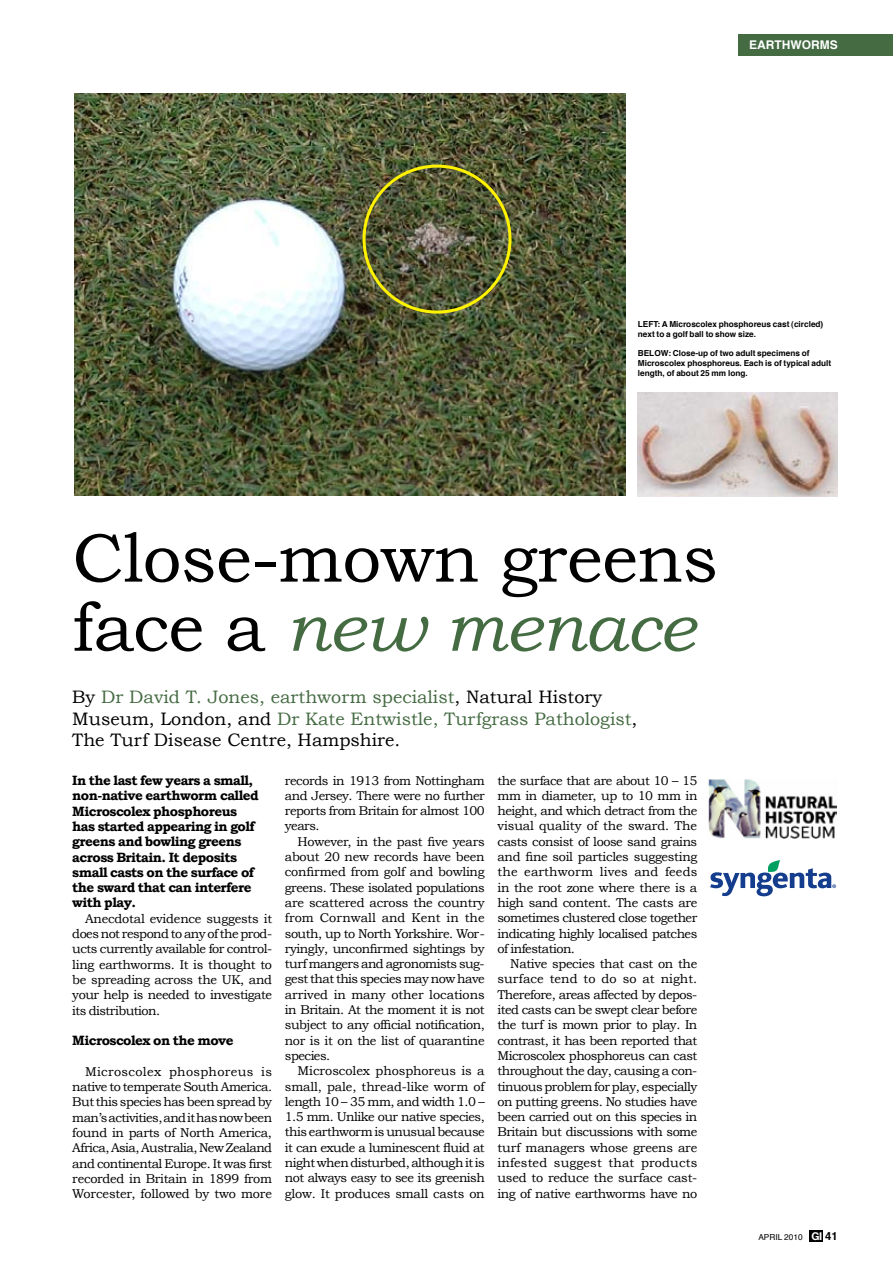
<style>
.page{position:relative;width:893px;height:1263px;background:#fff}
.page>*{position:absolute;margin:0;border:0;box-sizing:border-box;transform-origin:0 0}
.t1{font:69.15px/69.2px "Bookman Old Style";letter-spacing:-.01em;color:#000}
.t2{font:18px/21.6px "Bookman Old Style";color:#446b42}
.t3{font:700 13.5px/15.3px "Bookman Old Style";letter-spacing:-.04em;color:#000}
.t4{font:12.75px/15.3px "Bookman Old Style";letter-spacing:-.035em;color:#000;text-align:justify}
.t5{font:700 12px "Helvetica";color:#fff}
.t6{font:700 11.55px "Arial";color:#000}
.t7{font:700 8.25px/9.8px "Helvetica";color:#000}
.t8{font:8.25px "Helvetica";color:#000}
.s1{font-style:italic;color:#446b42}
.s2{color:#000}
.s3{font-family:"Helvetica Neue";font-weight:700;font-size:10.8px;color:#fff}
.s4{font-weight:700;font-size:11.25px}
</style>
<div class="page">
<div style="left:809px;top:1230px;width:14px;height:11px;background:#000"></div>
<div style="left:739px;top:34px;width:154px;height:21px;background:#446b42"></div>
<img style="left:74px;top:94px;width:551px;height:402px">
<img style="left:638px;top:393px;width:200px;height:104px">
<img style="left:707px;top:779px;width:130px;height:60px">
<svg style="left:710px;top:860px;width:126px;height:36px"></svg>
<div style="left:363px;top:165px;width:148px;height:149px;border:3px solid #fff200;border-radius:50%"></div>
<p class="t5" style="left:749px;top:35px;width:90px">EARTHWORMS</p>
<p class="t7" style="left:638px;top:319px;width:187px">LEFT: A Microscolex phosphoreus cast (circled) next to a golf ball to show size.</p>
<p class="t7" style="left:638px;top:349px;width:195px">BELOW: Close-up of two adult specimens of<br>Microscolex phosphoreus. Each is of typical adult length, of about 25 mm long.</p>
<p class="t6" style="left:757px;top:358px;width:141px">Microscolex Mapping Pro</p>
<h1 class="t1" style="left:72px;top:523px;width:647px">Close-mown greens face a <span class="s1">new menace</span></h1>
<h2 class="t2" style="left:72px;top:686px;width:567px"><span class="s2">By</span> Dr David T. Jones, earthworm specialist<span class="s2">, Natural History<br>Museum, London, and</span> Dr Kate Entwistle, Turfgrass Pathologist<span class="s2">,<br>The Turf Disease Centre, Hampshire.</span></h2>
<p class="t3" style="left:72px;top:773px;width:188px">In the last few years a small, non-native earthworm called<br>Microscolex phosphoreus has started appearing in golf greens and bowling greens across Britain. It deposits small casts on the surface of the sward that can interfere with play.</p>
<p class="t4" style="left:72px;top:911px;width:201px;text-indent:13px">Anecdotal evidence suggests it does not respond to any of the prod&shy;ucts currently available for control&shy;ling earthworms. It is thought to be spreading across the UK, and your help is needed to investigate its distribution.</p>
<p class="t3" style="left:72px;top:1033px;width:163px">Microscolex on the move</p>
<p class="t4" style="left:72px;top:1064px;width:201px;text-indent:13px">Microscolex phosphoreus is native to temperate South America.<br>But this species has been spread by man’s activities, and it has now been found in parts of North America, Africa, Asia, Australia, New Zealand and continental Europe. It was first recorded in Britain in 1899 from Worcester, followed by two more</p>
<p class="t4" style="left:285px;top:772px;width:201px">records in 1913 from Nottingham and Jersey. There were no further reports from Britain for almost 100 years.</p>
<p class="t4" style="left:285px;top:834px;width:201px;text-indent:13px">However, in the past five years about 20 new records have been confirmed from golf and bowling greens. These isolated populations are scattered across the country from Cornwall and Kent in the south, up to North Yorkshire. Wor&shy;ryingly, unconfirmed sightings by turf mangers and agronomists sug&shy;gest that this species may now have arrived in many other locations in Britain. At the moment it is not subject to any official notification, nor is it on the list of quarantine species.</p>
<p class="t4" style="left:285px;top:1063px;width:201px;text-indent:13px">Microscolex phosphoreus is a small, pale, thread-like worm of length 10 – 35 mm, and width 1.0 – 1.5 mm. Unlike our native species, this earthworm is unusual because it can exude a luminescent fluid at night when disturbed, although it is not always easy to see its greenish glow. It produces small casts on</p>
<p class="t4" style="left:497px;top:772px;width:201px">the surface that are about 10 – 15 mm in diameter, up to 10 mm in height, and which detract from the visual quality of the sward. The casts consist of loose sand grains and fine soil particles suggesting the earthworm lives and feeds in the root zone where there is a high sand content. The casts are sometimes clustered close together indicating highly localised patches of infestation.</p>
<p class="t4" style="left:497px;top:956px;width:201px;text-indent:13px">Native species that cast on the surface tend to do so at night.<br>Therefore, areas affected by depos&shy;ited casts can be swept clear before the turf is mown prior to play. In contrast, it has been reported that Microscolex phosphoreus can cast throughout the day, causing a con&shy;tinuous problem for play, especially on putting greens. No studies have been carried out on this species in Britain but discussions with some turf managers whose greens are infested suggest that products used to reduce the surface cast&shy;ing of native earthworms have no</p>
<p class="t8" style="left:758px;top:1231px;width:81px">APRIL 2010 <span class="s3">GI</span> <span class="s4">41</span></p>
</div>
